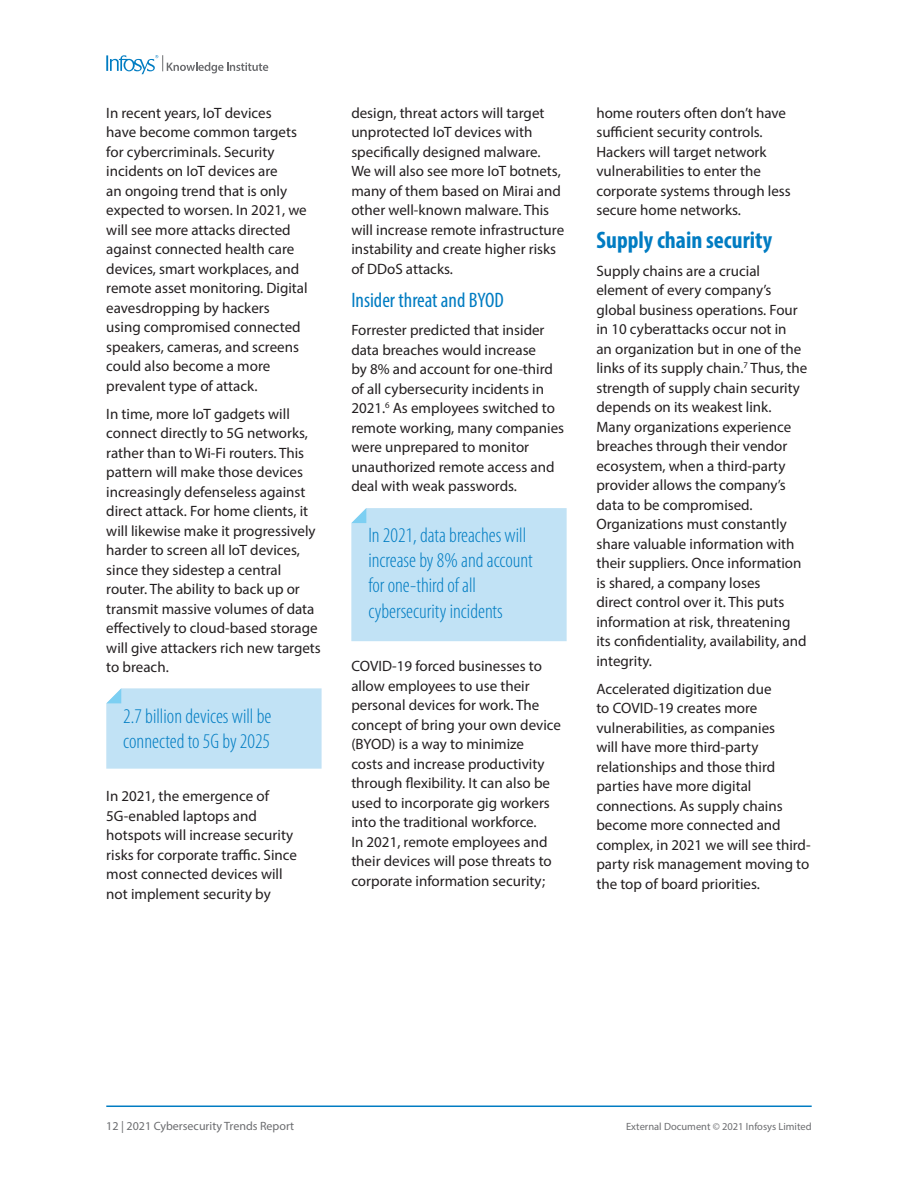
<style>
.page{position:relative;width:918px;height:1188px;background:#fff}
.page>*{position:absolute;margin:0;border:0;box-sizing:border-box;transform-origin:0 0}
.t1{font:700 condensed 24px "Myriad Pro";color:#007cc2}
.t2{font:300 condensed 21px/25.2px "Myriad Pro";color:#007cc2}
.t3{font:condensed 21px "Myriad Pro";color:#007cc2}
.t4{font:15px/19.5px "Myriad Pro";color:#231f20}
.t5{font:12px "Myriad Pro";color:#6c6d70}
.t6{font:10.5px "Myriad Pro";color:#6c6d70}
</style>
<div class="page">
<svg style="left:106px;top:55px;width:162px;height:19px"></svg>
<hr style="left:106px;top:1106px;width:706px;height:1px;background:#007cc2">
<div style="left:351px;top:508px;width:216px;height:133px;background:#c1e2f5"></div>
<div style="left:106px;top:688px;width:216px;height:81px;background:#c1e2f5"></div>
<p class="t4" style="left:106px;top:103px;width:203px">In recent years, IoT devices<br>have become common targets for cybercriminals. Security incidents on IoT devices are<br>an ongoing trend that is only expected to worsen. In 2021, we will see more attacks directed against connected health care devices, smart workplaces, and remote asset monitoring. Digital eavesdropping by hackers using compromised connected speakers, cameras, and screens could also become a more prevalent type of attack.</p>
<p class="t4" style="left:106px;top:404px;width:216px">In time, more IoT gadgets will connect directly to 5G networks, rather than to Wi-Fi routers. This pattern will make those devices increasingly defenseless against direct attack. For home clients, it will likewise make it progressively harder to screen all IoT devices, since they sidestep a central router. The ability to back up or transmit massive volumes of data effectively to cloud-based storage will give attackers rich new targets to breach.</p>
<h2 class="t2" style="left:123px;top:704px;width:150px">2.7 billion devices will be connected to 5G by 2025</h2>
<p class="t4" style="left:106px;top:786px;width:192px">In 2021, the emergence of<br>5G-enabled laptops and hotspots will increase security risks for corporate traffic. Since most connected devices will not implement security by</p>
<p class="t4" style="left:351px;top:103px;width:214px">design, threat actors will target unprotected IoT devices with specifically designed malware.<br>We will also see more IoT botnets, many of them based on Mirai and other well-known malware. This will increase remote infrastructure instability and create higher risks of DDoS attacks.</p>
<h2 class="t3" style="left:351px;top:288px;width:154px">Insider threat and BYOD</h2>
<p class="t4" style="left:351px;top:320px;width:214px">Forrester predicted that insider data breaches would increase<br>by 8% and account for one-third of all cybersecurity incidents in<br>2021.<sup>6</sup> As employees switched to remote working, many companies were unprepared to monitor unauthorized remote access and deal with weak passwords.</p>
<h2 class="t2" style="left:368px;top:523px;width:166px">In 2021, data breaches will increase by 8% and account for one-third of all cybersecurity incidents</h2>
<p class="t4" style="left:351px;top:656px;width:211px">COVID-19 forced businesses to allow employees to use their personal devices for work. The concept of bring your own device (BYOD) is a way to minimize<br>costs and increase productivity through flexibility. It can also be used to incorporate gig workers into the traditional workforce.<br>In 2021, remote employees and their devices will pose threats to corporate information security;</p>
<p class="t4" style="left:596px;top:103px;width:196px">home routers often don’t have sufficient security controls.<br>Hackers will target network vulnerabilities to enter the corporate systems through less secure home networks.</p>
<h1 class="t1" style="left:596px;top:225px;width:177px">Supply chain security</h1>
<p class="t4" style="left:596px;top:261px;width:213px">Supply chains are a crucial element of every company’s global business operations. Four in 10 cyberattacks occur not in<br>an organization but in one of the links of its supply chain.<sup>7</sup> Thus, the strength of supply chain security depends on its weakest link.<br>Many organizations experience breaches through their vendor ecosystem, when a third-party provider allows the company’s data to be compromised.<br>Organizations must constantly share valuable information with their suppliers. Once information is shared, a company loses<br>direct control over it. This puts information at risk, threatening its confidentiality, availability, and integrity.</p>
<p class="t4" style="left:596px;top:679px;width:216px">Accelerated digitization due<br>to COVID-19 creates more vulnerabilities, as companies<br>will have more third-party relationships and those third parties have more digital connections. As supply chains become more connected and complex, in 2021 we will see third&shy;party risk management moving to the top of board priorities.</p>
<p class="t5" style="left:106px;top:1119px;width:189px">12 | 2021 Cybersecurity Trends Report</p>
<p class="t6" style="left:626px;top:1120px;width:187px">External Document © 2021 Infosys Limited</p>
</div>
